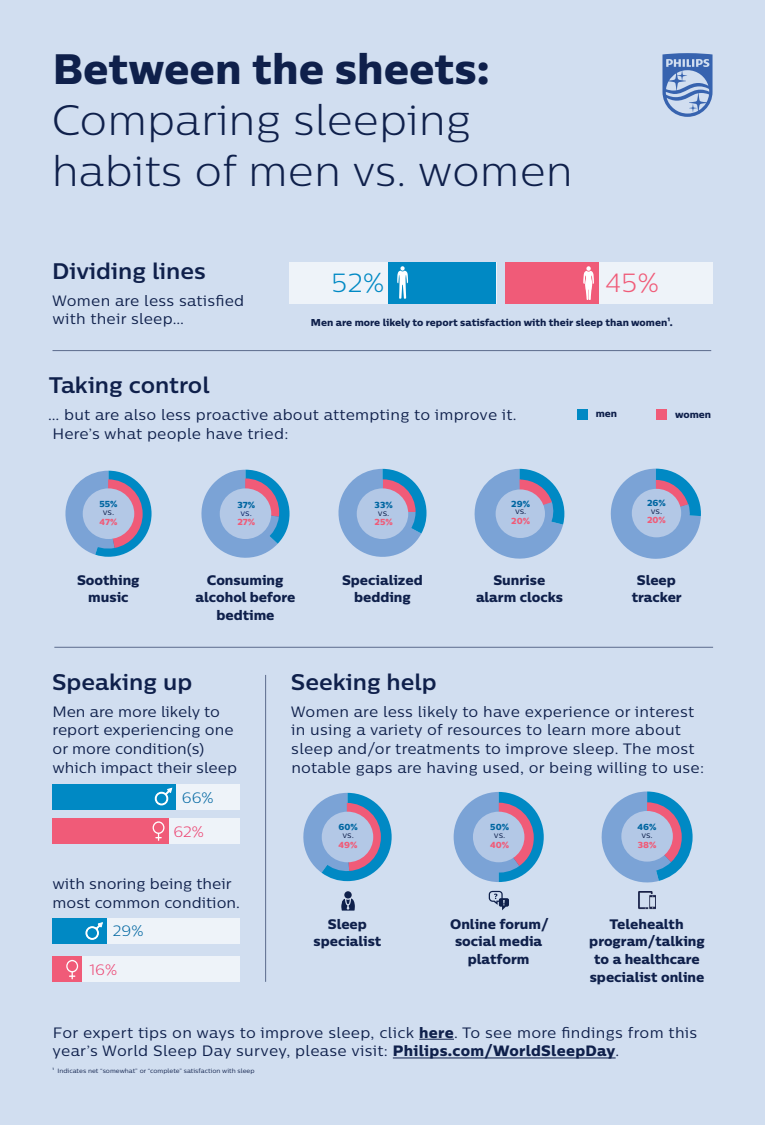
<style>
.page{position:relative;width:765px;height:1125px;background:#d1def0}
.page>*{position:absolute;margin:0;border:0;box-sizing:border-box;transform-origin:0 0}
.t1{font:300 42.5px/51px "Centrale Sans";color:#0f204b}
.t2{font:42.5px "Centrale Sans X Bold";color:#0f204b}
.t3{font:300 26.25px "Centrale Sans";color:#0089c4}
.t4{font:300 26.25px "Centrale Sans";color:#f05b78}
.t5{font:700 22.5px "Centrale Sans";color:#0f204b}
.t6{font:15px/18.8px "Centrale Sans";letter-spacing:.015em;color:#0f204b}
.t7{font:300 15px "Centrale Sans";color:#0066a1}
.t8{font:300 15px "Centrale Sans";color:#ec4371}
.t9{font:13.75px/17.5px "Centrale Sans X Bold";color:#0f204b;text-align:center}
.t10{font:10px "Centrale Sans X Bold";color:#0f204b}
.t11{font:8.75px "Centrale Sans X Bold";color:#0066a1}
.t12{font:8.75px "Centrale Sans X Bold";color:#f05b78}
.t13{font:8.75px "Centrale Sans";letter-spacing:-.01em;color:#0f204b}
.t14{font:8.75px "Centrale Sans";color:#0a2166}
.t15{font:6.25px "Centrale Sans";color:#0f204b}
.s1{font-family:"Centrale Sans X Bold"}
</style>
<div class="page">
<hr style="left:52px;top:350px;width:659px;height:1px;background:#0f204b">
<svg style="left:60px;top:471px;width:92px;height:86px;background:#90a9cf"></svg>
<div style="left:83px;top:488px;width:51px;height:51px;background:#b3c8e6;border-radius:50%"></div>
<svg style="left:197px;top:470px;width:93px;height:93px;background:#93b1d7"></svg>
<div style="left:220px;top:488px;width:51px;height:51px;background:#b3c8e6;border-radius:50%"></div>
<svg style="left:332px;top:469px;width:95px;height:94px;background:#95b4d9"></svg>
<div style="left:357px;top:488px;width:51px;height:51px;background:#b3c8e6;border-radius:50%"></div>
<svg style="left:470px;top:469px;width:94px;height:94px;background:#92b2d8"></svg>
<div style="left:496px;top:489px;width:49px;height:49px;background:#b3c8e6;border-radius:50%"></div>
<svg style="left:610px;top:469px;width:91px;height:91px;background:#8caed7"></svg>
<div style="left:632px;top:489px;width:49px;height:48px;background:#b3c8e6;border-radius:50%"></div>
<hr style="left:54px;top:647px;width:659px;height:1px;background:#0f204b">
<hr style="left:265px;top:675px;width:1px;height:307px;background:#0f204b">
<div style="left:52px;top:784px;width:188px;height:25px;background:#eef3f9"></div>
<div style="left:52px;top:784px;width:124px;height:25px;background:#0089c4"></div>
<div style="left:52px;top:818px;width:188px;height:26px;background:#eef3f9"></div>
<div style="left:52px;top:818px;width:117px;height:26px;background:#f05b78"></div>
<div style="left:52px;top:918px;width:188px;height:26px;background:#eef3f9"></div>
<div style="left:52px;top:918px;width:55px;height:26px;background:#0089c4"></div>
<div style="left:52px;top:956px;width:188px;height:26px;background:#eef3f9"></div>
<div style="left:52px;top:956px;width:30px;height:26px;background:#f05b78"></div>
<hr style="left:419px;top:1039px;width:35px;height:1px;background:#0f204b">
<hr style="left:393px;top:1058px;width:223px;height:1px;background:#0f204b">
<svg style="left:297px;top:793px;width:95px;height:88px;background:#89a9cf"></svg>
<div style="left:322px;top:812px;width:51px;height:50px;background:#b3c8e6;border-radius:50%"></div>
<svg style="left:454px;top:792px;width:90px;height:90px;background:#87a6ce"></svg>
<div style="left:473px;top:812px;width:51px;height:50px;background:#b3c8e6;border-radius:50%"></div>
<svg style="left:662px;top:53px;width:51px;height:64px;background:#829fce"></svg>
<svg style="left:597px;top:792px;width:96px;height:95px;background:#8fadd4"></svg>
<div style="left:621px;top:811px;width:52px;height:51px;background:#b3c8e6;border-radius:50%"></div>
<div style="left:656px;top:409px;width:11px;height:10px;background:#f05b78"></div>
<div style="left:577px;top:409px;width:10px;height:10px;background:#0089c4"></div>
<svg style="left:153px;top:821px;width:12px;height:20px"></svg>
<svg style="left:155px;top:788px;width:17px;height:17px"></svg>
<svg style="left:340px;top:890px;width:15px;height:22px"></svg>
<svg style="left:489px;top:891px;width:20px;height:19px"></svg>
<img style="left:638px;top:891px;width:18px;height:19px">
<svg style="left:66px;top:960px;width:12px;height:19px"></svg>
<svg style="left:86px;top:922px;width:17px;height:18px"></svg>
<div style="left:289px;top:262px;width:207px;height:41px;background:#eef3f9"></div>
<div style="left:505px;top:262px;width:207px;height:41px;background:#eef3f9"></div>
<div style="left:388px;top:262px;width:108px;height:41px;background:#0089c4"></div>
<div style="left:505px;top:262px;width:94px;height:41px;background:#f05b78"></div>
<svg style="left:397px;top:266px;width:11px;height:33px"></svg>
<svg style="left:583px;top:266px;width:11px;height:34px"></svg>
<h1 class="t2" style="left:53px;top:41px;width:439px">Between the sheets:</h1>
<h1 class="t1" style="left:51px;top:94px;width:523px">Comparing sleeping habits of men vs. women</h1>
<h3 class="t5" style="left:52px;top:256px;width:155px">Dividing lines</h3>
<p class="t6" style="left:52px;top:291px;width:194px">Women are less satisfied with their sleep…</p>
<h2 class="t3" style="left:332px;top:267px;width:54px">52%</h2>
<h2 class="t4" style="left:605px;top:267px;width:55px">45%</h2>
<p class="t10" style="left:311px;top:315px;width:363px">Men are more likely to report satisfaction with their sleep than women¹.</p>
<h3 class="t5" style="left:49px;top:371px;width:162px">Taking control</h3>
<p class="t6" style="left:48px;top:405px;width:470px">… but are also less proactive about attempting to improve it.<br>Here’s what people have tried:</p>
<p class="t10" style="left:596px;top:407px;width:23px">men</p>
<p class="t10" style="left:675px;top:408px;width:38px">women</p>
<p class="t11" style="left:99px;top:498px;width:20px">55%</p>
<p class="t13" style="left:103px;top:507px;width:13px">vs.</p>
<p class="t12" style="left:100px;top:516px;width:19px">47%</p>
<p class="t11" style="left:237px;top:499px;width:19px">37%</p>
<p class="t14" style="left:241px;top:507px;width:13px">vs.</p>
<p class="t12" style="left:237px;top:516px;width:19px">27%</p>
<p class="t11" style="left:375px;top:499px;width:20px">33%</p>
<p class="t13" style="left:378px;top:507px;width:13px">vs.</p>
<p class="t12" style="left:375px;top:516px;width:20px">25%</p>
<p class="t11" style="left:511px;top:498px;width:20px">29%</p>
<p class="t13" style="left:515px;top:506px;width:13px">vs.</p>
<p class="t12" style="left:511px;top:515px;width:20px">20%</p>
<p class="t11" style="left:647px;top:497px;width:20px">26%</p>
<p class="t13" style="left:651px;top:505px;width:13px">vs.</p>
<p class="t12" style="left:647px;top:514px;width:20px">20%</p>
<p class="t9" style="left:77px;top:571px;width:64px">Soothing music</p>
<p class="t9" style="left:196px;top:571px;width:101px">Consuming alcohol before bedtime</p>
<p class="t9" style="left:342px;top:571px;width:82px">Specialized bedding</p>
<p class="t9" style="left:476px;top:571px;width:88px">Sunrise alarm clocks</p>
<p class="t9" style="left:632px;top:571px;width:51px">Sleep tracker</p>
<h3 class="t5" style="left:52px;top:667px;width:142px">Speaking up</h3>
<p class="t6" style="left:52px;top:702px;width:186px">Men are more likely to report experiencing one or more condition(s) which impact their sleep</p>
<p class="t7" style="left:182px;top:789px;width:33px">66%</p>
<p class="t8" style="left:173px;top:822px;width:32px">62%</p>
<p class="t6" style="left:52px;top:874px;width:189px">with snoring being their most common condition.</p>
<p class="t7" style="left:113px;top:921px;width:32px">29%</p>
<p class="t8" style="left:89px;top:960px;width:29px">16%</p>
<h3 class="t5" style="left:291px;top:667px;width:147px">Seeking help</h3>
<p class="t6" style="left:291px;top:702px;width:415px">Women are less likely to have experience or interest in using a variety of resources to learn more about sleep and/or treatments to improve sleep. The most notable gaps are having used, or being willing to use:</p>
<p class="t11" style="left:338px;top:822px;width:21px">60%</p>
<p class="t13" style="left:342px;top:830px;width:13px">vs.</p>
<p class="t12" style="left:339px;top:839px;width:20px">49%</p>
<p class="t11" style="left:490px;top:822px;width:20px">50%</p>
<p class="t13" style="left:494px;top:830px;width:13px">vs.</p>
<p class="t12" style="left:490px;top:839px;width:21px">40%</p>
<p class="t11" style="left:638px;top:822px;width:20px">46%</p>
<p class="t13" style="left:641px;top:830px;width:13px">vs.</p>
<p class="t12" style="left:638px;top:839px;width:20px">38%</p>
<p class="t9" style="left:314px;top:915px;width:69px">Sleep specialist</p>
<p class="t9" style="left:450px;top:915px;width:100px">Online forum/ social media platform</p>
<p class="t9" style="left:589px;top:915px;width:117px">Telehealth program/talking to a healthcare specialist online</p>
<p class="t6" style="left:53px;top:1023px;width:646px">For expert tips on ways to improve sleep, click <span class="s1">here</span>. To see more findings from this year’s World Sleep Day survey, please visit: <span class="s1">Philips.com/WorldSleepDay</span>.</p>
<p class="t15" style="left:52px;top:1067px;width:204px">¹ Indicates net “somewhat” or “complete” satisfaction with sleep</p>
</div>
